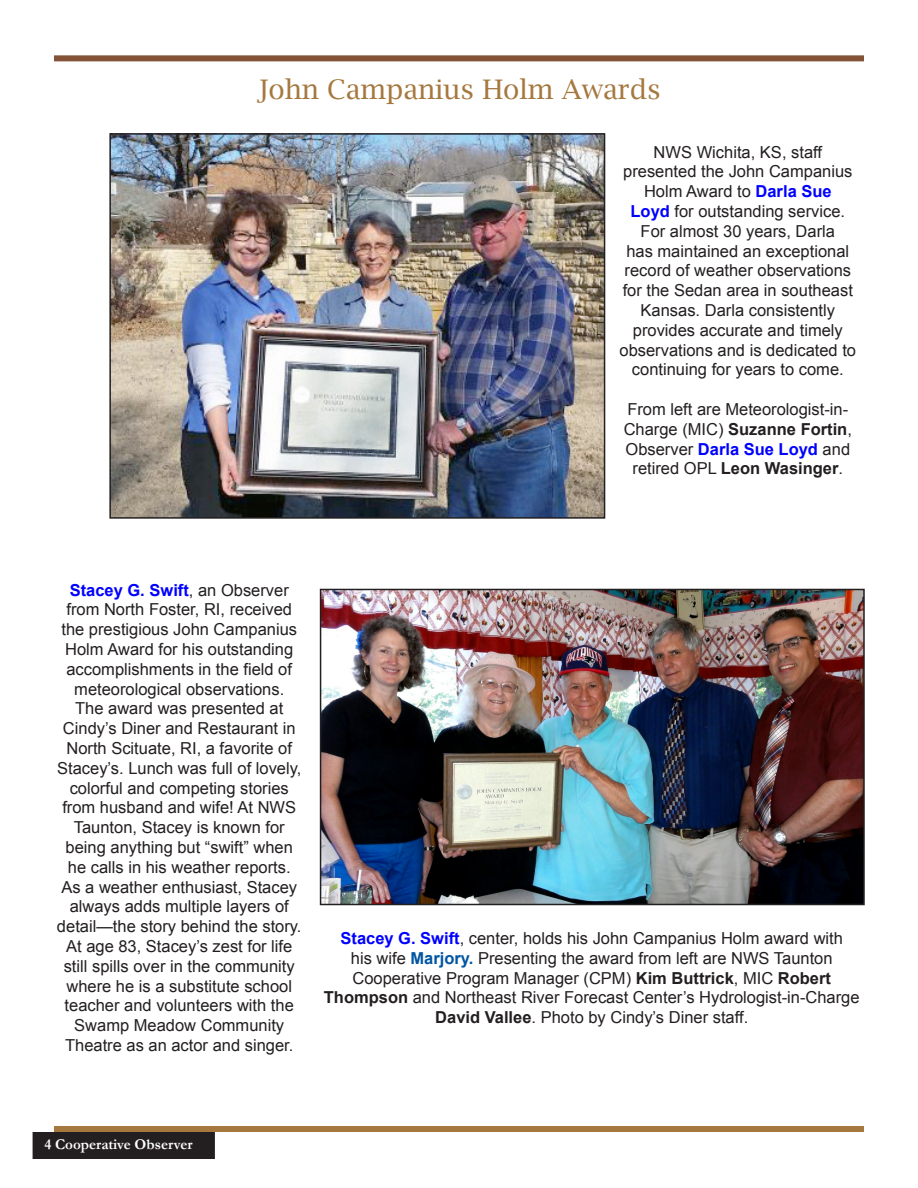
<style>
.page{position:relative;width:918px;height:1188px;background:#fff}
.page>*{position:absolute;margin:0;border:0;box-sizing:border-box;transform-origin:0 0}
.Headline{font:27px "Lucida Bright";color:#a5783f}
.cap1{font:16.5px/19.8px "Arial";color:#231f20;text-align:center}
.t1{font:700 15px "Garamond";color:#fff}
.s1{font-weight:700;color:#00f}
.s2{font-weight:700}
.s3{font-weight:700;color:#0155a2}
</style>
<div class="page">
<div style="left:33px;top:1133px;width:181px;height:25px;background:#231f20"></div>
<div style="left:33px;top:1132px;width:182px;height:27px;border:2px solid #231f20"></div>
<div style="left:54px;top:1126px;width:810px;height:6px;background:#a5783f"></div>
<div style="left:54px;top:55px;width:810px;height:6px;background:#835237"></div>
<img style="left:112px;top:136px;width:490px;height:380px">
<div style="left:109px;top:133px;width:496px;height:386px;border:2px solid #231f20"></div>
<img style="left:323px;top:592px;width:539px;height:310px">
<div style="left:320px;top:589px;width:545px;height:316px;border:2px solid #231f20"></div>
<p class="Headline" style="left:257px;top:74px;width:405px">John Campanius Holm Awards</p>
<p class="cap1" style="left:620px;top:142px;width:238px">NWS Wichita, KS, staff presented the John Campanius<br>Holm Award to <span class="s1">Darla Sue<br>Loyd</span> for outstanding service.<br>For almost 30 years, Darla<br>has maintained an exceptional record of weather observations for the Sedan area in southeast<br>Kansas. Darla consistently provides accurate and timely observations and is dedicated to continuing for years to come.</p>
<p class="cap1" style="left:624px;top:399px;width:230px">From left are Meteorologist-in-<br>Charge (MIC) <span class="s2">Suzanne Fortin</span>,<br>Observer <span class="s1">Darla Sue Loyd</span> and retired OPL <span class="s2">Leon Wasinger</span>.</p>
<p class="cap1" style="left:57px;top:580px;width:246px"><span class="s1">Stacey G. Swift</span>, an Observer from North Foster, RI, received the prestigious John Campanius<br>Holm Award for his outstanding accomplishments in the field of meteorological observations.<br>The award was presented at<br>Cindy’s Diner and Restaurant in<br>North Scituate, RI, a favorite of<br>Stacey’s. Lunch was full of lovely, colorful and competing stories from husband and wife! At NWS<br>Taunton, Stacey is known for being anything but “swift” when he calls in his weather reports.<br>As a weather enthusiast, Stacey always adds multiple layers of detail—the story behind the story.<br>At age 83, Stacey’s zest for life still spills over in the community where he is a substitute school teacher and volunteers with the<br>Swamp Meadow Community<br>Theatre as an actor and singer.</p>
<p class="cap1" style="left:324px;top:929px;width:537px"><span class="s1">Stacey G. Swift</span>, center, holds his John Campanius Holm award with<br>his wife <span class="s3">Marjory.</span> Presenting the award from left are NWS Taunton Cooperative Program Manager (CPM) <span class="s2">Kim Buttrick</span>, MIC <span class="s2">Robert Thompson</span> and Northeast River Forecast Center’s Hydrologist-in-Charge <span class="s2">David Vallee</span>. Photo by Cindy’s Diner staff.</p>
<p class="t1" style="left:44px;top:1134px;width:150px">4 Cooperative Observer</p>
</div>
